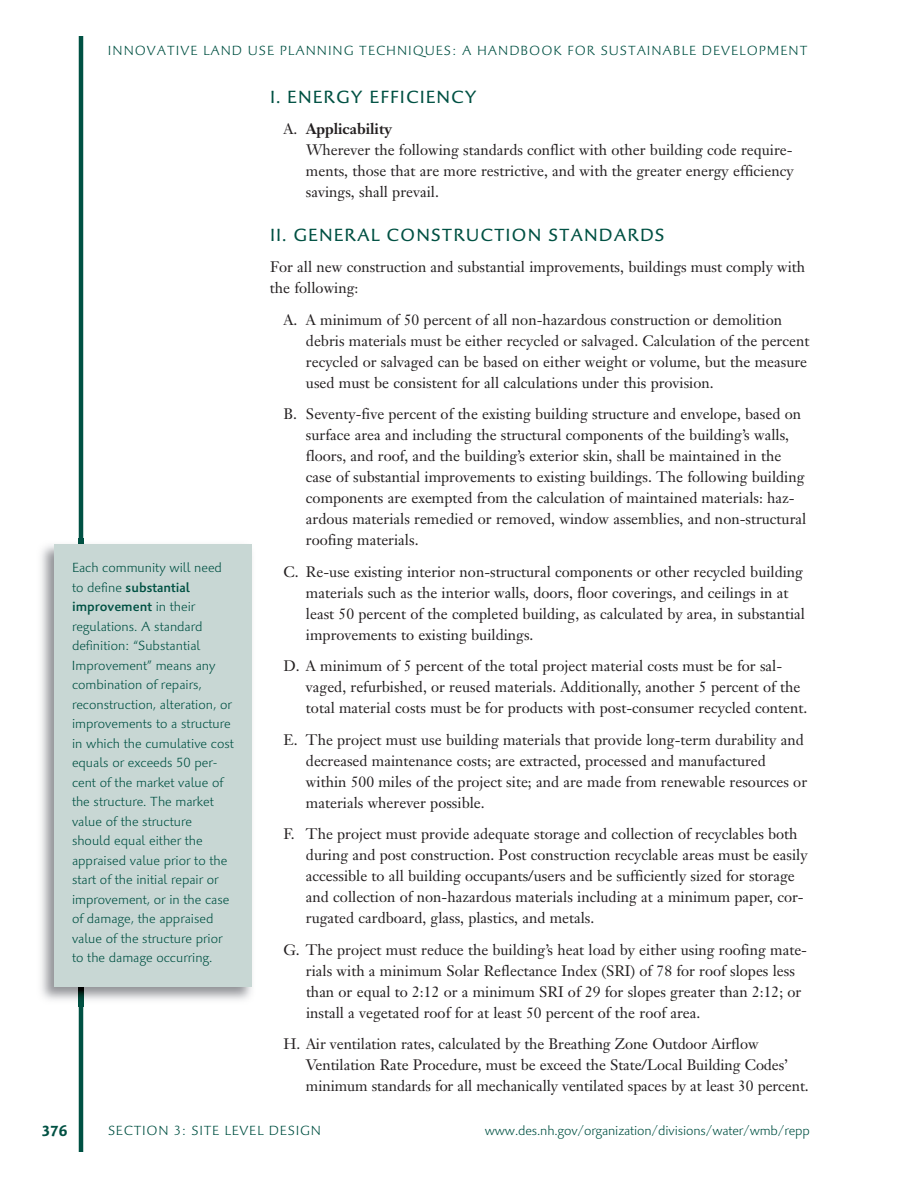
<style>
.page{position:relative;width:918px;height:1188px;background:#fff}
.page>*{position:absolute;margin:0;border:0;box-sizing:border-box;transform-origin:0 0}
.t1{font:18px "Palatino Sans Com";letter-spacing:.055em;color:#005143}
.t2{font:15px/21px "Janson Text";color:#231f20}
.t3{font:700 15px "Palatino Sans Com";color:#005143}
.t4{font:300 13.5px/19.5px "Palatino Sans Com";color:#005143}
.t5{font:300 13.5px "Palatino Sans Com";letter-spacing:.07em;color:#005143}
.t6{font:300 13.5px "Palatino Sans Com";letter-spacing:.055em;color:#005143}
.s1{font-weight:500}
.s2{font-weight:700}
</style>
<div class="page">
<hr style="left:79px;top:36px;width:4px;height:1116px;background:#005143">
<img style="left:41px;top:538px;width:211px;height:468px">
<div style="left:54px;top:544px;width:198px;height:443px;background:#c8d7d4"></div>
<p class="t5" style="left:108px;top:42px;width:701px">INNOVATIVE LAND USE PLANNING TECHNIQUES: A HANDBOOK FOR SUSTAINABLE DEVELOPMENT</p>
<p class="t4" style="left:72px;top:558px;width:164px">Each community will need to define <span class="s1">substantial improvement</span> in their regulations. A standard definition: “Substantial<br>Improvement” means any combination of repairs, reconstruction, alteration, or improvements to a structure in which the cumulative cost equals or exceeds 50 per&shy;cent of the market value of the structure. The market value of the structure<br>should equal either the appraised value prior to the start of the initial repair or improvement, or in the case of damage, the appraised value of the structure prior to the damage occurring.</p>
<p class="t1" style="left:270px;top:86px;width:208px">I. ENERGY EFFICIENCY</p>
<p class="t2" style="left:306px;top:120px;width:489px;text-indent:-22px">A. <span class="s2">Applicability<br></span>Wherever the following standards conflict with other building code require&shy;ments, those that are more restrictive, and with the greater energy efficiency savings, shall prevail.</p>
<p class="t1" style="left:270px;top:224px;width:396px">II. GENERAL CONSTRUCTION STANDARDS</p>
<p class="t2" style="left:270px;top:258px;width:537px">For all new construction and substantial improvements, buildings must comply with the following:</p>
<p class="t2" style="left:306px;top:311px;width:505px;text-indent:-22px">A. A minimum of 50 percent of all non-hazardous construction or demolition debris materials must be either recycled or salvaged. Calculation of the percent recycled or salvaged can be based on either weight or volume, but the measure used must be consistent for all calculations under this provision.</p>
<p class="t2" style="left:306px;top:405px;width:502px;text-indent:-22px">B. Seventy-five percent of the existing building structure and envelope, based on surface area and including the structural components of the building’s walls, floors, and roof, and the building’s exterior skin, shall be maintained in the case of substantial improvements to existing buildings. The following building components are exempted from the calculation of maintained materials: haz&shy;ardous materials remedied or removed, window assemblies, and non-structural roofing materials.</p>
<p class="t2" style="left:306px;top:563px;width:501px;text-indent:-22px">C. Re-use existing interior non-structural components or other recycled building materials such as the interior walls, doors, floor coverings, and ceilings in at least 50 percent of the completed building, as calculated by area, in substantial improvements to existing buildings.</p>
<p class="t2" style="left:306px;top:657px;width:503px;text-indent:-22px">D. A minimum of 5 percent of the total project material costs must be for sal&shy;vaged, refurbished, or reused materials. Additionally, another 5 percent of the total material costs must be for products with post-consumer recycled content.</p>
<p class="t2" style="left:306px;top:731px;width:503px;text-indent:-22px">E. The project must use building materials that provide long-term durability and decreased maintenance costs; are extracted, processed and manufactured within 500 miles of the project site; and are made from renewable resources or materials wherever possible.</p>
<p class="t2" style="left:306px;top:825px;width:503px;text-indent:-22px">F. The project must provide adequate storage and collection of recyclables both during and post construction. Post construction recyclable areas must be easily accessible to all building occupants/users and be sufficiently sized for storage and collection of non-hazardous materials including at a minimum paper, cor&shy;rugated cardboard, glass, plastics, and metals.</p>
<p class="t2" style="left:306px;top:941px;width:503px;text-indent:-23px">G. The project must reduce the building’s heat load by either using roofing mate&shy;rials with a minimum Solar Reflectance Index (SRI) of 78 for roof slopes less than or equal to 2:12 or a minimum SRI of 29 for slopes greater than 2:12; or install a vegetated roof for at least 50 percent of the roof area.</p>
<p class="t2" style="left:306px;top:1035px;width:504px;text-indent:-22px">H. Air ventilation rates, calculated by the Breathing Zone Outdoor Airflow<br>Ventilation Rate Procedure, must be exceed the State/Local Building Codes’ minimum standards for all mechanically ventilated spaces by at least 30 percent.</p>
<p class="t3" style="left:41px;top:1121px;width:28px">376</p>
<p class="t6" style="left:108px;top:1122px;width:214px">SECTION 3: SITE LEVEL DESIGN</p>
<p class="t4" style="left:485px;top:1120px;width:327px">www.des.nh.gov/organization/divisions/water/wmb/repp</p>
</div>
